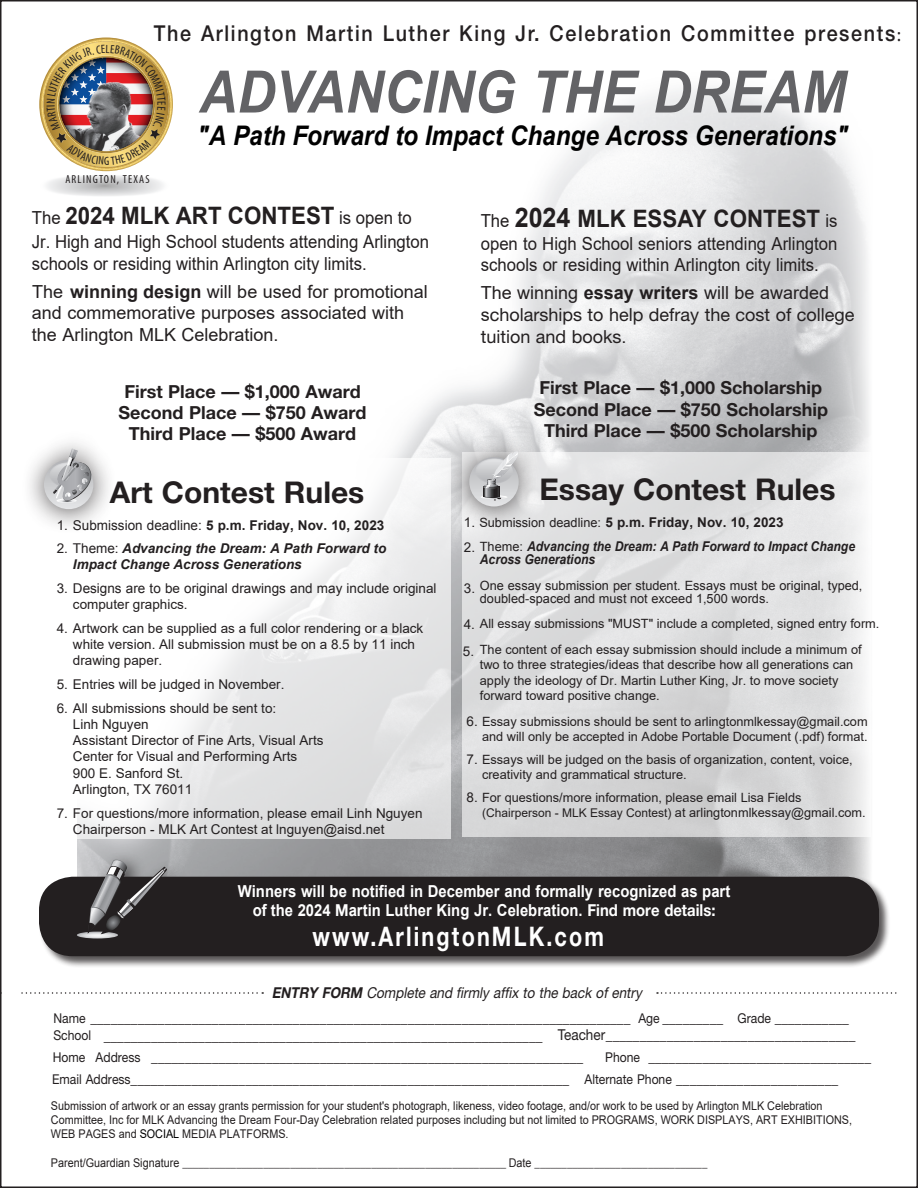
<style>
.page{position:relative;width:918px;height:1188px;background:#fff}
.page>*{position:absolute;margin:0;border:0;box-sizing:border-box;transform-origin:0 0}
.t1{font:italic 700 58.5px "Arial";color:#636366;scale:.9 1}
.t2{font:900 53.25px "Arial";color:#231f20;scale:.9 1}
.t3{font:700 30px "Helvetica Neue";color:#231f20}
.t4{font:italic 700 27px "Arial";color:#000;scale:.9 1}
.t5{font:700 27px "Helvetica Neue";letter-spacing:.1em;color:#fff;scale:.8 1}
.t6{font:700 24px "Arial";color:#231f20;scale:.93 1}
.t7{font:500 21.9px "Helvetica Neue";letter-spacing:.085em;color:#231f20;scale:.9 1}
.t8{font:18px/21.6px "Arial";color:#231f20;scale:.93 1}
.t9{font:700 18px/21.1px "Helvetica Neue";color:#231f20;text-align:center}
.t10{font:18px/21.6px "Arial";color:#231f20}
.t11{font:18px/21.6px "Helvetica Neue";color:#231f20}
.t12{font:700 16.5px/20px "Arial";color:#fff;text-align:center;scale:.9 1}
.t13{font:15px/24.8px "Helvetica Neue";color:#231f20;scale:.9 1}
.t14{font:13.5px/16.2px "Arial";color:#231f20}
.t15{font:700 13.5px "Arial";color:#231f20}
.t16{font:italic 700 13.5px "Arial";color:#231f20;scale:.9 1}
.t17{font:italic 700 13.5px/16.2px "Arial";color:#231f20}
.t18{font:12.75px/15.3px "Arial";color:#231f20}
.t19{font:12px/14px "Arial";color:#221e1f;scale:.9 1}
.t20{font:12px "Minion Pro";color:#221e1f;scale:.9 1}
.t21{font:condensed 11.7px "Myriad Pro";letter-spacing:.1em;color:#231f20}
.s1{font-family:"Minion Pro";font-weight:400}
.s2{font-weight:400;font-size:18px}
.s3{font-weight:700}
.s4{font-weight:400}
.s5{font-weight:400;font-style:normal}
.s6{font-size:27px}
.s7{font-family:"Arial"}
.s8{font-weight:400;font-size:12.75px}
.s9{font-weight:400;font-style:normal;font-size:12.75px}
.s10{font-size:13.5px}
.s11{font-size:12px}
.s12{font-family:"Helvetica Neue"}
.s13{font-weight:700;font-style:italic}
.s14{font-style:italic}
.s15{color:#000}
</style>
<div class="page">
<img style="left:77px;top:87px;width:793px;height:907px">
<div style="left:38px;top:876px;width:852px;height:92px;background:#231f20;opacity:.75"></div>
<div style="left:39px;top:877px;width:840px;height:79px;background:#231f20;border-radius:34px"></div>
<svg style="left:77px;top:458px;width:374px;height:381px"></svg>
<svg style="left:463px;top:453px;width:407px;height:384px;background:#dddede"></svg>
<div style="left:21px;top:429px;width:96px;height:106px;background:#231f20;opacity:.75"></div>
<svg style="left:44px;top:460px;width:49px;height:49px"></svg>
<svg style="left:49px;top:449px;width:45px;height:54px;background:#bdbec0"></svg>
<div style="left:446px;top:431px;width:96px;height:101px;background:#231f20;opacity:.75"></div>
<svg style="left:469px;top:457px;width:50px;height:50px"></svg>
<svg style="left:475px;top:451px;width:43px;height:49px;background:#c0c0c2"></svg>
<div style="left:69px;top:850px;width:117px;height:109px;background:#231f20;opacity:.75"></div>
<svg style="left:77px;top:859px;width:90px;height:80px"></svg>
<svg style="left:22px;top:992px;width:241px;height:2px"></svg>
<svg style="left:657px;top:992px;width:240px;height:2px"></svg>
<svg style="left:293px;top:261px;width:9px;height:11px"></svg>
<svg style="left:294px;top:203px;width:44px;height:49px"></svg>
<svg style="left:374px;top:206px;width:37px;height:46px"></svg>
<svg style="left:317px;top:295px;width:80px;height:26px"></svg>
<svg style="left:39px;top:38px;width:134px;height:159px"></svg>
<h3 class="t7" style="left:154px;top:20px;width:832px">The Arlington Martin Luther King Jr. Celebration Committee presents<span class="s1">:</span></h3>
<h1 class="t1" style="left:199px;top:53px;width:720px">ADVANCING THE DREAM</h1>
<h3 class="t4" style="left:197px;top:117px;width:725px">"A Path Forward to Impact Change Across Generations"</h3>
<p class="t21" style="left:65px;top:172px;width:86px">ARLINGTON, TEXAS</p>
<h3 class="t6" style="left:32px;top:199px;width:410px"><span class="s2">The</span> 2024 MLK ART CONTEST <span class="s2">is open to</span></h3>
<h3 class="t8" style="left:32px;top:231px;width:429px">Jr. High and High School students attending Arlington schools or residing within Arlington city limits.</h3>
<h3 class="t10" style="left:32px;top:281px;width:398px">The <span class="s3">winning design</span> will be used for promotional and commemorative purposes associated with the Arlington MLK Celebration.</h3>
<h3 class="t9" style="left:119px;top:381px;width:250px;line-height:20.7px">First Place — $1,000 Award<br>Second Place — $750 Award<br>Third Place — $500 Award</h3>
<h3 class="t3" style="left:110px;top:474px;width:256px">Art Contest Rules</h3>
<p class="t15" style="left:57px;top:515px;width:329px"><span class="s4">1. Submission deadline:</span> 5 p.m. Friday, Nov. 10, 2023</p>
<p class="t17" style="left:73px;top:541px;width:315px;text-indent:-16px"><span class="s5">2. Theme:</span> Advancing the Dream: A Path Forward to<br>Impact Change Across Generations</p>
<p class="t14" style="left:73px;top:580px;width:365px;text-indent:-16px">3. Designs are to be original drawings and may include original computer graphics.</p>
<p class="t14" style="left:73px;top:620px;width:352px;text-indent:-16px">4. Artwork can be supplied as a full color rendering or a black white version. All submission must be on a 8.5 by 11 inch drawing paper.</p>
<p class="t14" style="left:57px;top:676px;width:229px">5. Entries will be judged in November.</p>
<p class="t14" style="left:73px;top:700px;width:252px;text-indent:-16px">6. All submissions should be sent to:<br>Linh Nguyen<br>Assistant Director of Fine Arts, Visual Arts<br>Center for Visual and Performing Arts<br>900 E. Sanford St.<br>Arlington, TX 76011</p>
<p class="t14" style="left:73px;top:805px;width:351px;text-indent:-16px">7. For questions/more information, please email Linh Nguyen<br>Chairperson - MLK Art Contest at lnguyen@aisd.net</p>
<h2 class="t2" style="left:7px;top:566px;width:144px">2010</h2>
<h3 class="t6" style="left:481px;top:202px;width:385px"><span class="s2">The</span> <span class="s6">2024</span> MLK ESSAY CONTEST <span class="s2">is</span></h3>
<h3 class="t8" style="left:481px;top:233px;width:385px">open to High School seniors attending Arlington schools or residing within Arlington city limits.</h3>
<h3 class="t10" style="left:481px;top:282px;width:350px">The winning <span class="s3">essay writers</span> will be awarded</h3>
<h3 class="t11" style="left:481px;top:304px;width:375px"><span class="s7">s</span>cholarships to help defray the cost of college tuition and books<span class="s7">.</span></h3>
<h3 class="t9" style="left:534px;top:377px;width:296px">First Place — $1,000 Scholarship<br>Second Place — $750 Scholarship<br>Third Place — $500 Scholarship</h3>
<h3 class="t3" style="left:539px;top:471px;width:298px">Essay Contest Rules</h3>
<p class="t15" style="left:464px;top:513px;width:321px"><span class="s4">1.</span> <span class="s8">Submission deadline:</span> 5 p.m. Friday, Nov. 10, 2023</p>
<p class="t16" style="left:464px;top:537px;width:436px"><span class="s5">2.</span> <span class="s9">Theme:</span> Advancing the Dream: A Path Forward to Impact Change</p>
<p class="t14" style="left:464px;top:580px;width:13px">3.</p>
<p class="t18" style="left:464px;top:616px;width:417px"><span class="s10">4.</span> All essay submissions "MUST" include a completed, signed entry form.</p>
<p class="t14" style="left:463px;top:643px;width:13px">5.</p>
<p class="t16" style="left:480px;top:550px;width:130px">Across Generations</p>
<p class="t18" style="left:480px;top:579px;width:384px;line-height:12.8px">One essay submission per student. Essays must be original, typed, doubled-spaced and must not exceed 1,500 words.</p>
<p class="t18" style="left:480px;top:642px;width:383px">The content of each essay submission should include a minimum of two to three strategies/ideas that describe how all generations can apply the ideology of Dr. Martin Luther King, Jr. to move society forward toward positive change.</p>
<p class="t18" style="left:467px;top:714px;width:403px;text-align:right"><span class="s10">6.</span> Essay submissions should be sent to arlingtonmlkessay@gmail.com and will only be accepted in Adobe Portable Document (.pdf) format.</p>
<p class="t18" style="left:482px;top:752px;width:372px;text-indent:-16px"><span class="s10">7.</span> Essays will be judged on the basis of organization, content, voice, creativity and grammatical structure.</p>
<p class="t18" style="left:482px;top:790px;width:385px;text-indent:-16px"><span class="s10">8.</span> For questions/more information, please email Lisa Fields <span class="s11">(Chairperson - MLK Essay Contest)</span> at arlingtonmlkessay@gmail.com.</p>
<p class="t12" style="left:238px;top:881px;width:549px">Winners will be notified in December and formally recognized as part of the 2024 <span class="s12">M</span>artin Luther King Jr. Celebration. <span class="s12">Find more details:</span></p>
<h3 class="t5" style="left:312px;top:920px;width:366px">www.ArlingtonMLK.com</h3>
<p class="t13" style="left:53px;top:980px;width:885px;text-indent:218px"><span class="s13">ENTRY FORM</span> <span class="s14">Complete and firmly affix to the back of entry<br></span><span class="s10">Name</span> ________________________________________________________________________________ <span class="s10">Age</span> _________ <span class="s10">Grade</span> ___________</p>
<p class="t13" style="left:52px;top:1046px;width:911px;line-height:21.9px;text-indent:553px"><span class="s10">Phone</span> _________________________________<br><span class="s10">Email Address</span> _________________________________________________________________ <span class="s10">Alternate Phone</span> ________________________</p>
<p class="t19" style="left:51px;top:1099px;width:892px">Submission of artwork or an essay grants permission for your student's photograph, likeness, video footage, and/or work to be used by Arlington MLK Celebration<br>Committee, Inc for MLK Advancing the Dream Four-Day Celebration related purposes including but not limited to PROGRAMS, WORK DISPLAYS, ART EXHIBITIONS,<br>WEB PAGES and <span class="s15">SOCIAL</span> MEDIA PLATFORMS.</p>
<p class="t20" style="left:51px;top:1155px;width:731px"><span class="s7">Parent/Guardian Signature</span> ____________________________________________________________ <span class="s7">Date</span> ________________________________</p>
<p class="t13" style="left:53px;top:1044px;width:591px"><span class="s10">Home Address</span> ________________________________________________________________</p>
</div>
